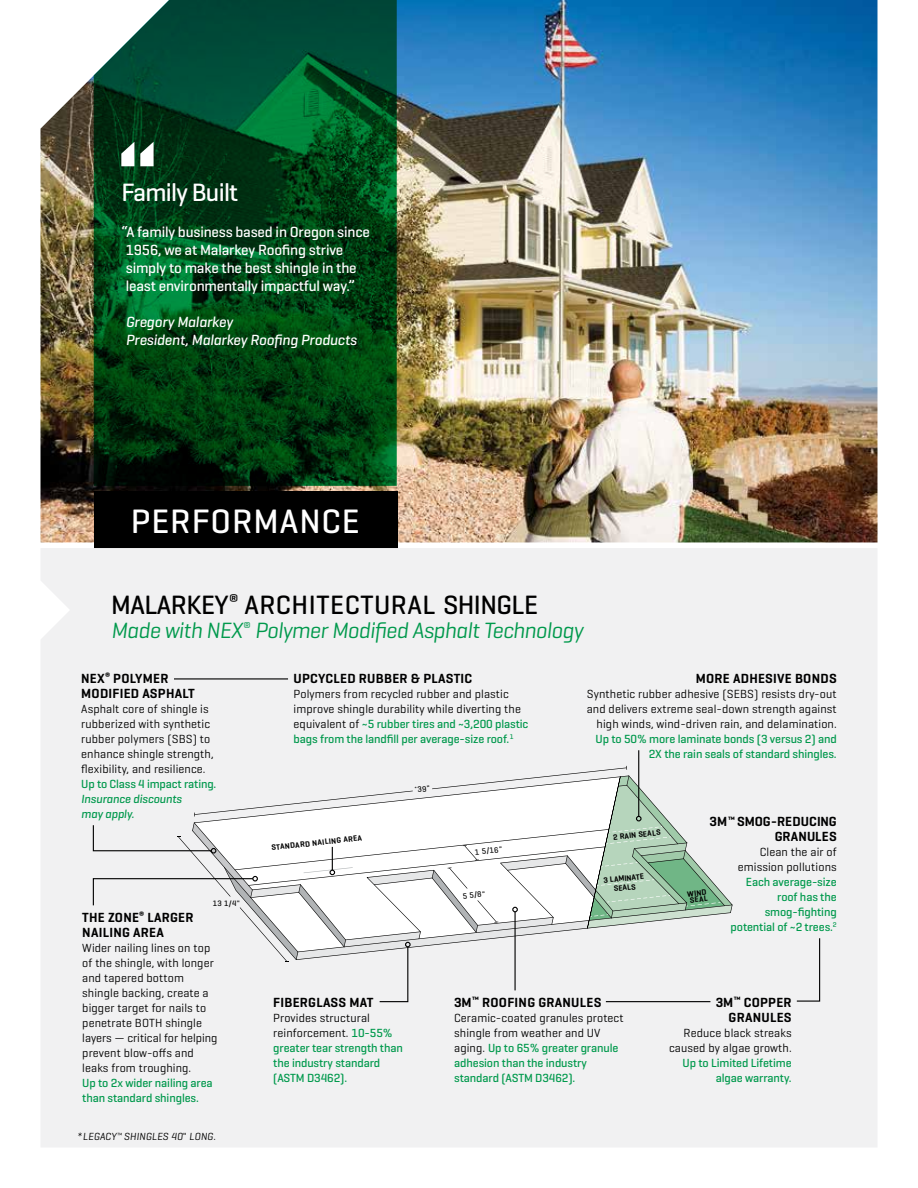
<style>
.page{position:relative;width:918px;height:1188px;background:#fff}
.page>*{position:absolute;margin:0;border:0;box-sizing:border-box;transform-origin:0 0}
.t1{font:500 34.5px "Geogrotesque";letter-spacing:.03em;color:#fff}
.t2{font:500 27px "Geogrotesque";letter-spacing:-.02em;color:#000}
.t3{font:500 25.5px "Geogrotesque";letter-spacing:-.03em;color:#fff}
.t4{font:italic 22.5px "Geogrotesque";letter-spacing:-.025em;color:#00994c}
.t5{font:500 15px/18px "Geogrotesque";letter-spacing:-.01em;color:#fff}
.t6{font:italic 500 15px/18px "Geogrotesque";letter-spacing:-.01em;color:#fff}
.t7{font:600 13.5px/15px "Geogrotesque";letter-spacing:.02em;color:#000}
.t8{font:600 13.5px/15px "Geogrotesque";color:#000;text-align:right}
.t9{font:12px/15px "Geogrotesque";letter-spacing:.01em;color:#000}
.t10{font:500 12px/15px "Geogrotesque";letter-spacing:-.01em;color:#00994c}
.t11{font:500 12px/15px "Geogrotesque";letter-spacing:-.01em;color:#00984c}
.t12{font:italic 500 12px/15px "Geogrotesque";letter-spacing:-.01em;color:#00984c}
.t13{font:italic 10.5px "Geogrotesque";letter-spacing:.01em;color:#000}
.t14{font:600 7.95px/9.3px "Geogrotesque";color:#000;text-align:center}
.t15{font:500 7.95px "Geogrotesque";color:#000}
.s1{font-style:normal}
.s2{font-weight:500;color:#00984c}
.s3{font-weight:400;color:#000}
</style>
<div class="page">
<img style="left:40px;top:0;width:838px;height:542px">
<div style="left:94px;top:491px;width:303px;height:59px;background:#000"></div>
<div style="left:41px;top:548px;width:836px;height:599px;background:#f1f1f2"></div>
<svg style="left:94px;top:0;width:303px;height:486px;background:#05461f"></svg>
<svg style="left:121px;top:142px;width:13px;height:24px"></svg>
<svg style="left:140px;top:142px;width:14px;height:24px"></svg>
<hr style="left:638px;top:750px;width:1px;height:66px;background:#000">
<hr style="left:174px;top:678px;width:114px;height:2px;background:#000">
<svg style="left:796px;top:937px;width:25px;height:65px"></svg>
<svg style="left:92px;top:766px;width:640px;height:237px"></svg>
<h3 class="t3" style="left:121px;top:176px;width:118px">Family Built</h3>
<p class="t5" style="left:126px;top:222px;width:246px;text-indent:-4px">“A family business based in Oregon since 1956, we at Malarkey Roofing strive simply to make the best shingle in the least environmentally impactful way.”</p>
<p class="t6" style="left:126px;top:312px;width:232px">Gregory Malarkey<br>President, Malarkey Roofing Products</p>
<h1 class="t1" style="left:131px;top:500px;width:231px">PERFORMANCE</h1>
<h2 class="t2" style="left:111px;top:588px;width:429px">MALARKEY<sup>®</sup> ARCHITECTURAL SHINGLE</h2>
<h3 class="t4" style="left:111px;top:617px;width:474px">Made with NEX<sup>®</sup> Polymer Modified Asphalt Technology</h3>
<p class="t7" style="left:81px;top:671px;width:115px">NEX<sup>®</sup> POLYMER<br>MODIFIED ASPHALT</p>
<p class="t9" style="left:81px;top:701px;width:134px">Asphalt core of shingle is rubberized with synthetic rubber polymers (SBS) to enhance shingle strength, flexibility, and resilience.</p>
<p class="t11" style="left:81px;top:776px;width:137px">Up to Class 4 impact rating.</p>
<p class="t12" style="left:81px;top:791px;width:102px">Insurance discounts may apply.</p>
<p class="t15" style="left:213px;top:899px;width:29px">13 1/4"</p>
<p class="t7" style="left:82px;top:910px;width:113px">THE ZONE<sup>®</sup> LARGER<br>NAILING AREA</p>
<p class="t9" style="left:82px;top:940px;width:137px">Wider nailing lines on top of the shingle, with longer and tapered bottom shingle backing, create a bigger target for nails to penetrate BOTH shingle layers — critical for helping prevent blow-offs and leaks from troughing.</p>
<p class="t11" style="left:82px;top:1075px;width:132px">Up to 2x wider nailing area than standard shingles.</p>
<p class="t13" style="left:77px;top:1130px;width:140px">*LEGACY<sup>™</sup> SHINGLES 40<span class="s1">"</span> LONG.</p>
<p class="t7" style="left:294px;top:671px;width:180px">UPCYCLED RUBBER &amp; PLASTIC</p>
<p class="t9" style="left:294px;top:686px;width:236px">Polymers from recycled rubber and plastic improve shingle durability while diverting the equivalent of <span class="s2">~5 rubber tires and ~3,200 plastic bags from the landfill per average-size roof.</span><sup>1</sup></p>
<p class="t14" style="left:271px;top:843px;width:93px;rotate:-6deg">STANDARD NAILING AREA</p>
<p class="t15" style="left:414px;top:785px;width:17px;rotate:-6deg"><sup>*</sup>39"</p>
<p class="t15" style="left:475px;top:847px;width:29px;rotate:-6deg">1 5/16"</p>
<p class="t15" style="left:462px;top:891px;width:24px;rotate:-6deg">5 5/8"</p>
<p class="t7" style="left:696px;top:671px;width:142px">MORE ADHESIVE BONDS</p>
<p class="t9" style="left:587px;top:686px;width:252px;text-align:right">Synthetic rubber adhesive (SEBS) resists dry-out and delivers extreme seal-down strength against high winds, wind-driven rain, and delamination.</p>
<p class="t11" style="left:596px;top:731px;width:243px;text-align:right">Up to 50% more laminate bonds (3 versus 2) and<br>2X the rain seals of standard shingles.</p>
<p class="t14" style="left:613px;top:833px;width:49px;rotate:-6deg">2 RAIN SEALS</p>
<p class="t14" style="left:603px;top:876px;width:42px;rotate:-6deg">3 LAMINATE<br>SEALS</p>
<p class="t8" style="left:710px;top:814px;width:129px">3M<sup>™</sup> SMOG-REDUCING<br>GRANULES</p>
<p class="t9" style="left:738px;top:844px;width:100px;text-align:right">Clean the air of emission pollutions</p>
<p class="t10" style="left:731px;top:874px;width:108px;text-align:right">Each average-size roof has the smog-fighting potential of ~2 trees.<sup>2</sup></p>
<p class="t14" style="left:687px;top:891px;width:21px;line-height:6.6px;text-align:left;rotate:-6deg">WIND<br>SEAL</p>
<p class="t7" style="left:273px;top:995px;width:102px">FIBERGLASS MAT</p>
<p class="t10" style="left:273px;top:1010px;width:131px"><span class="s3">Provides structural reinforcement.</span> 10-55% greater tear strength than the industry standard (ASTM D3462).</p>
<p class="t7" style="left:454px;top:995px;width:149px">3M<sup>™</sup> ROOFING GRANULES</p>
<p class="t10" style="left:454px;top:1010px;width:171px"><span class="s3">Ceramic-coated granules protect shingle from weather and UV aging.</span> Up to 65% greater granule adhesion than the industry standard (ASTM D3462).</p>
<p class="t7" style="left:716px;top:995px;width:77px;text-align:right">3M<sup>™</sup> COPPER<br>GRANULES</p>
<p class="t9" style="left:669px;top:1025px;width:124px;text-align:right">Reduce black streaks caused by algae growth.</p>
<p class="t10" style="left:683px;top:1055px;width:111px;text-align:right">Up to Limited Lifetime algae warranty.</p>
</div>
